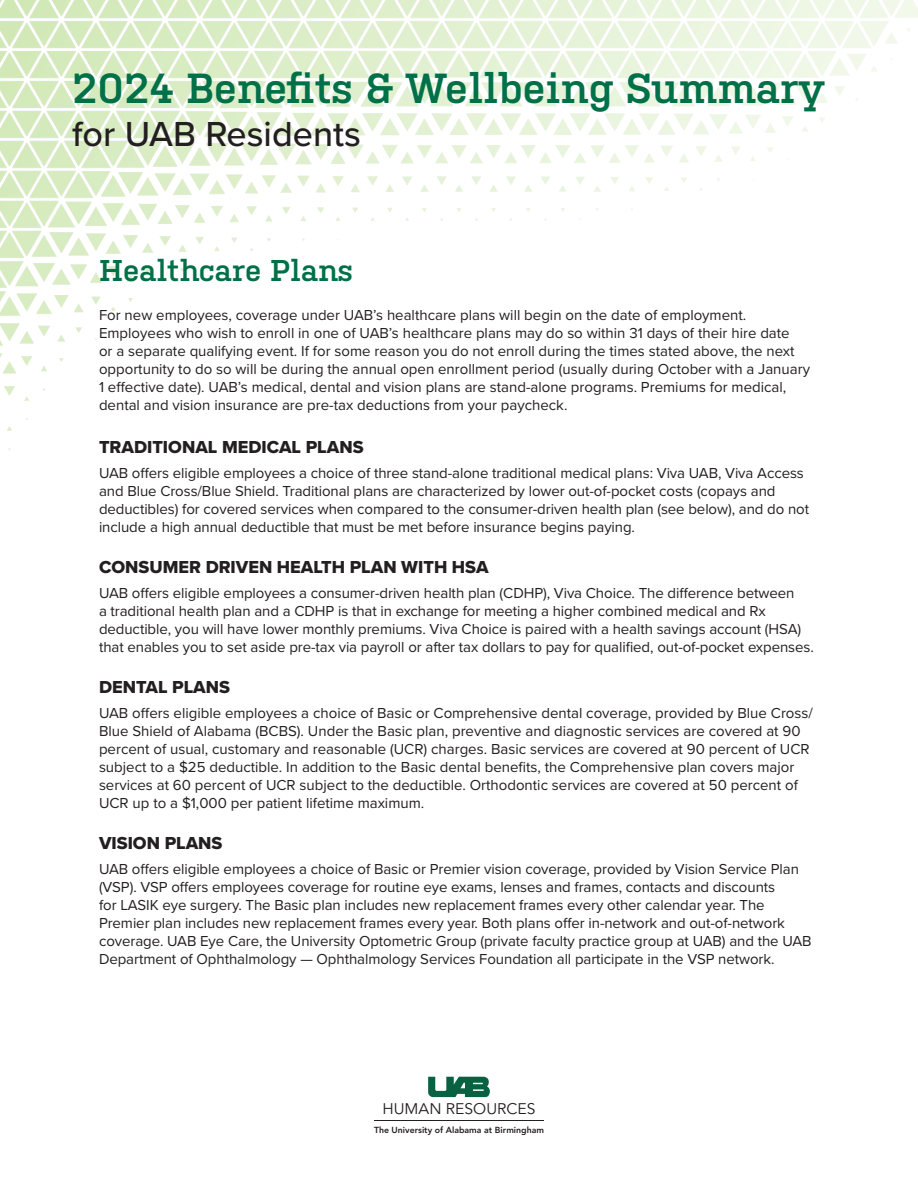
<style>
.page{position:relative;width:918px;height:1188px;background:#fff}
.page>*{position:absolute;margin:0;border:0;box-sizing:border-box;transform-origin:0 0}
.t1{font:600 42px "Kulturista";color:#007049}
.t2{font:500 36px "Proxima Nova";color:#231f20}
.t3{font:600 30px "Kulturista";color:#007049}
.t4{font:18px "Proxima Nova Extrabld";color:#231f20}
.t5{font:15.3px "Avenir LT Std";color:#231f20}
.t6{font:15px/18px "Proxima Nova";letter-spacing:-.005em;color:#231f20}
.t7{font:800 8.7px "Avenir LT Std";color:#231f20}
</style>
<div class="page">
<img style="left:0;top:0;width:918px;height:450px">
<hr style="left:375px;top:1120px;width:169px;height:1px;background:#231f20">
<svg style="left:428px;top:1077px;width:62px;height:20px"></svg>
<p class="t1" style="left:72px;top:64px;width:755px">2024 Benefits &amp; Wellbeing Summary</p>
<p class="t2" style="left:72px;top:107px;width:291px">for UAB Residents</p>
<p class="t3" style="left:99px;top:253px;width:256px">Healthcare Plans</p>
<p class="t6" style="left:99px;top:305px;width:713px">For new employees, coverage under UAB’s healthcare plans will begin on the date of employment.<br>Employees who wish to enroll in one of UAB’s healthcare plans may do so within 31 days of their hire date<br>or a separate qualifying event. If for some reason you do not enroll during the times stated above, the next opportunity to do so will be during the annual open enrollment period (usually during October with a January 1 effective date). UAB’s medical, dental and vision plans are stand-alone programs. Premiums for medical, dental and vision insurance are pre-tax deductions from your paycheck.</p>
<p class="t4" style="left:99px;top:433px;width:266px">TRADITIONAL MEDICAL PLANS</p>
<p class="t6" style="left:99px;top:463px;width:712px">UAB offers eligible employees a choice of three stand-alone traditional medical plans: Viva UAB, Viva Access and Blue Cross/Blue Shield. Traditional plans are characterized by lower out-of-pocket costs (copays and deductibles) for covered services when compared to the consumer-driven health plan (see below), and do not include a high annual deductible that must be met before insurance begins paying.</p>
<p class="t4" style="left:99px;top:553px;width:391px">CONSUMER DRIVEN HEALTH PLAN WITH HSA</p>
<p class="t6" style="left:99px;top:583px;width:716px">UAB offers eligible employees a consumer-driven health plan (CDHP), Viva Choice. The difference between<br>a traditional health plan and a CDHP is that in exchange for meeting a higher combined medical and Rx deductible, you will have lower monthly premiums. Viva Choice is paired with a health savings account (HSA) that enables you to set aside pre-tax via payroll or after tax dollars to pay for qualified, out-of-pocket expenses.</p>
<p class="t4" style="left:99px;top:673px;width:133px">DENTAL PLANS</p>
<p class="t6" style="left:99px;top:703px;width:715px">UAB offers eligible employees a choice of Basic or Comprehensive dental coverage, provided by Blue Cross/ Blue Shield of Alabama (BCBS). Under the Basic plan, preventive and diagnostic services are covered at 90 percent of usual, customary and reasonable (UCR) charges. Basic services are covered at 90 percent of UCR subject to a $25 deductible. In addition to the Basic dental benefits, the Comprehensive plan covers major services at 60 percent of UCR subject to the deductible. Orthodontic services are covered at 50 percent of UCR up to a $1,000 per patient lifetime maximum.</p>
<p class="t4" style="left:99px;top:829px;width:125px">VISION PLANS</p>
<p class="t6" style="left:99px;top:859px;width:714px">UAB offers eligible employees a choice of Basic or Premier vision coverage, provided by Vision Service Plan (VSP). VSP offers employees coverage for routine eye exams, lenses and frames, contacts and discounts<br>for LASIK eye surgery. The Basic plan includes new replacement frames every other calendar year. The Premier plan includes new replacement frames every year. Both plans offer in-network and out-of-network coverage. UAB Eye Care, the University Optometric Group (private faculty practice group at UAB) and the UAB Department of Ophthalmology — Ophthalmology Services Foundation all participate in the VSP network.</p>
<p class="t5" style="left:382px;top:1100px;width:155px">HUMAN RESOURCES</p>
<p class="t7" style="left:374px;top:1125px;width:172px">The University of Alabama at Birmingham</p>
</div>
